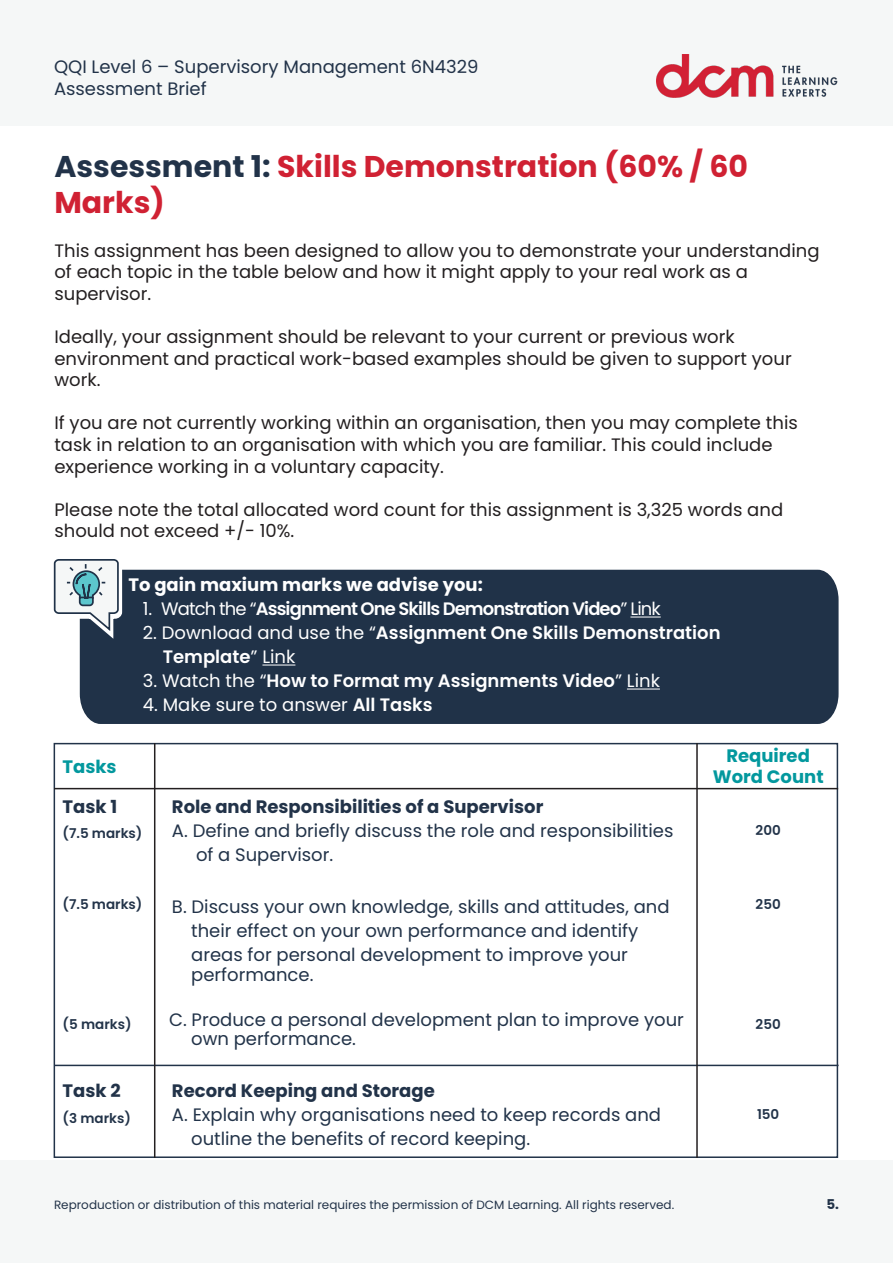
<style>
.page{position:relative;width:893px;height:1263px;background:#fff}
.page>*{position:absolute;margin:0;border:0;box-sizing:border-box;transform-origin:0 0}
.t1{font:700 30px/36px "Poppins";color:#d02133}
.t2{font:18px/21.6px "Poppins";color:#231f20}
.t3{font:18px/24px "Poppins";color:#223349}
.t4{font:600 18px "Poppins";color:#fff}
.t5{font:700 18px "Poppins";color:#223349}
.t6{font:600 18px "Poppins";letter-spacing:-.05em;color:#fff}
.t7{font:700 18px "Poppins";color:#fff}
.t8{font:18px "Poppins";color:#fff}
.t9{font:700 18px "Poppins";color:#03989e}
.t10{font:600 13.5px "Poppins";color:#223349}
.t11{font:700 13.5px "Poppins";color:#223349}
.t12{font:12px "Poppins";color:#223349}
.s1{color:#223349}
.s2{font-weight:400}
.s3{font-weight:600}
</style>
<div class="page">
<div style="left:0;top:0;width:893px;height:126px;background:#f5f7f7"></div>
<div style="left:0;top:1159px;width:893px;height:104px;background:#f5f7f7"></div>
<img style="left:656px;top:54px;width:182px;height:44px">
<div style="left:80px;top:570px;width:759px;height:154px;background:#203248"></div>
<hr style="left:630px;top:617px;width:31px;height:1px;background:#fff">
<hr style="left:262px;top:665px;width:33px;height:1px;background:#fff">
<hr style="left:627px;top:689px;width:33px;height:1px;background:#fff">
<svg style="left:53px;top:559px;width:72px;height:86px"></svg>
<svg style="left:53px;top:742px;width:786px;height:416px"></svg>
<hr style="left:54px;top:788px;width:784px;height:1px;background:#231f20">
<hr style="left:54px;top:1065px;width:785px;height:1px;background:#223349">
<hr style="left:154px;top:743px;width:1px;height:415px;background:#231f20">
<hr style="left:696px;top:743px;width:2px;height:415px;background:#231f20">
<p class="t3" style="left:54px;top:56px;width:426px;line-height:21.6px">QQI Level 6 – Supervisory Management 6N4329<br>Assessment Brief</p>
<p class="t1" style="left:54px;top:149px;width:695px"><span class="s1">Assessment 1:</span> Skills Demonstration (60% / 60<br>Marks)</p>
<p class="t2" style="left:54px;top:240px;width:767px">This assignment has been designed to allow you to demonstrate your understanding of each topic in the table below and how it might apply to your real work as a supervisor.</p>
<p class="t2" style="left:54px;top:326px;width:739px">Ideally, your assignment should be relevant to your current or previous work environment and practical work-based examples should be given to support your work.</p>
<p class="t2" style="left:54px;top:412px;width:745px">If you are not currently working within an organisation, then you may complete this task in relation to an organisation with which you are familiar. This could include experience working in a voluntary capacity.</p>
<p class="t2" style="left:54px;top:499px;width:730px">Please note the total allocated word count for this assignment is 3,325 words and should not exceed +/- 10%.</p>
<p class="t7" style="left:128px;top:574px;width:356px">To gain maxium marks we advise you:</p>
<p class="t6" style="left:143px;top:598px;width:519px"><span class="s2">1. Watch the “</span>Assignment One Skills Demonstration Video<span class="s2">” Link</span></p>
<p class="t4" style="left:143px;top:622px;width:579px"><span class="s2">2. Download and use the “</span>Assignment One Skills Demonstration</p>
<p class="t4" style="left:163px;top:646px;width:134px">Template<span class="s2">” Link</span></p>
<p class="t4" style="left:143px;top:670px;width:518px"><span class="s2">3. Watch the “</span>How to Format my Assignments Video<span class="s2">” Link</span></p>
<p class="t8" style="left:143px;top:694px;width:291px">4. Make sure to answer <span class="s3">All Tasks</span></p>
<p class="t9" style="left:63px;top:756px;width:56px">Tasks</p>
<p class="t5" style="left:63px;top:796px;width:56px">Task 1</p>
<p class="t10" style="left:63px;top:825px;width:81px">(7.5 marks)</p>
<p class="t10" style="left:63px;top:896px;width:81px">(7.5 marks)</p>
<p class="t10" style="left:63px;top:1016px;width:70px">(5 marks)</p>
<p class="t5" style="left:63px;top:1080px;width:60px">Task 2</p>
<p class="t10" style="left:63px;top:1110px;width:70px">(3 marks)</p>
<p class="t5" style="left:172px;top:796px;width:373px">Role and Responsibilities of a Supervisor</p>
<p class="t3" style="left:172px;top:818px;width:503px">A. Define and briefly discuss the role and responsibilities</p>
<p class="t3" style="left:196px;top:842px;width:139px">of a Supervisor.</p>
<p class="t3" style="left:191px;top:895px;width:480px;text-indent:-19px">B. Discuss your own knowledge, skills and attitudes, and their effect on your own performance and identify areas for personal development to improve your</p>
<p class="t3" style="left:191px;top:962px;width:124px">performance.</p>
<p class="t3" style="left:191px;top:1010px;width:494px;line-height:19.2px;text-indent:-22px">C. Produce a personal development plan to improve your own performance.</p>
<p class="t5" style="left:172px;top:1080px;width:264px">Record Keeping and Storage</p>
<p class="t3" style="left:172px;top:1103px;width:491px">A. Explain why organisations need to keep records and</p>
<p class="t3" style="left:191px;top:1127px;width:340px">outline the benefits of record keeping.</p>
<p class="t9" style="left:726px;top:745px;width:85px">Required</p>
<p class="t9" style="left:713px;top:766px;width:112px">Word Count</p>
<p class="t10" style="left:756px;top:822px;width:27px">200</p>
<p class="t10" style="left:756px;top:896px;width:27px">250</p>
<p class="t10" style="left:756px;top:1016px;width:27px">250</p>
<p class="t10" style="left:757px;top:1107px;width:24px">150</p>
<p class="t12" style="left:54px;top:1198px;width:622px">Reproduction or distribution of this material requires the permission of DCM Learning. All rights reserved.</p>
<p class="t11" style="left:826px;top:1196px;width:14px">5.</p>
</div>
